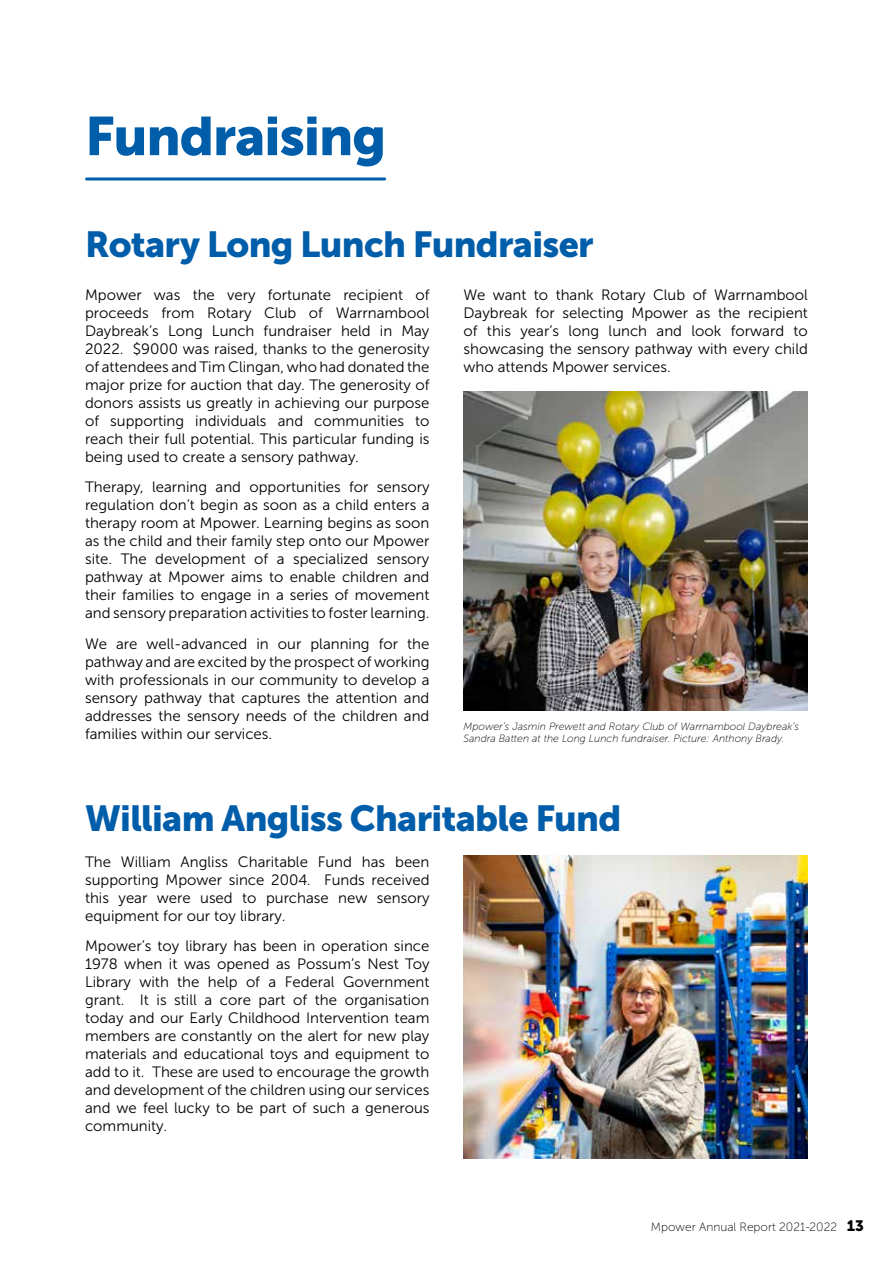
<style>
.page{position:relative;width:893px;height:1263px;background:#fff}
.page>*{position:absolute;margin:0;border:0;box-sizing:border-box;transform-origin:0 0}
.t1{font:54px "Museo Sans 900";letter-spacing:-.02em;color:#005daa}
.t2{font:36px "Museo Sans 900";letter-spacing:-.02em;color:#005daa}
.t3{font:15px/18px "Museo Sans 300";color:#000;text-align:justify}
.t4{font:12px "Museo Sans 100";color:#000}
.t5{font:italic 10.5px/12px "Museo Sans 100";color:#000}
.s1{font-family:"Museo Sans 900";font-size:15px}
</style>
<div class="page">
<hr style="left:87px;top:177px;width:298px;height:3px;background:#005daa">
<img style="left:463px;top:391px;width:345px;height:319px">
<img style="left:463px;top:855px;width:345px;height:304px">
<h1 class="t1" style="left:85px;top:106px;width:303px">Fundraising</h1>
<h2 class="t2" style="left:85px;top:223px;width:510px">Rotary Long Lunch Fundraiser</h2>
<p class="t3" style="left:85px;top:285px;width:346px">Mpower was the very fortunate recipient of proceeds from Rotary Club of Warrnambool Daybreak’s Long Lunch fundraiser held in May 2022. $9000 was raised, thanks to the generosity of attendees and Tim Clingan, who had donated the major prize for auction that day. The generosity of donors assists us greatly in achieving our purpose of supporting individuals and communities to reach their full potential. This particular funding is being used to create a sensory pathway.</p>
<p class="t3" style="left:85px;top:478px;width:346px">Therapy, learning and opportunities for sensory regulation don’t begin as soon as a child enters a therapy room at Mpower. Learning begins as soon as the child and their family step onto our Mpower site. The development of a specialized sensory pathway at Mpower aims to enable children and their families to engage in a series of movement and sensory preparation activities to foster learning.</p>
<p class="t3" style="left:85px;top:635px;width:346px">We are well-advanced in our planning for the pathway and are excited by the prospect of working with professionals in our community to develop a sensory pathway that captures the attention and addresses the sensory needs of the children and families within our services.</p>
<p class="t3" style="left:463px;top:285px;width:346px">We want to thank Rotary Club of Warrnambool Daybreak for selecting Mpower as the recipient of this year’s long lunch and look forward to showcasing the sensory pathway with every child who attends Mpower services.</p>
<p class="t5" style="left:463px;top:721px;width:337px">Mpower’s Jasmin Prewett and Rotary Club of Warrnambool Daybreak’s<br>Sandra Batten at the Long Lunch fundraiser. Picture: Anthony Brady.</p>
<h2 class="t2" style="left:85px;top:798px;width:538px">William Angliss Charitable Fund</h2>
<p class="t3" style="left:85px;top:852px;width:346px">The William Angliss Charitable Fund has been supporting Mpower since 2004. Funds received this year were used to purchase new sensory equipment for our toy library.</p>
<p class="t3" style="left:85px;top:937px;width:346px">Mpower’s toy library has been in operation since 1978 when it was opened as Possum’s Nest Toy Library with the help of a Federal Government grant. It is still a core part of the organisation today and our Early Childhood Intervention team members are constantly on the alert for new play materials and educational toys and equipment to add to it. These are used to encourage the growth and development of the children using our services and we feel lucky to be part of such a generous community.</p>
<p class="t4" style="left:651px;top:1220px;width:215px">Mpower Annual Report 2021-2022 <span class="s1">13</span></p>
</div>
